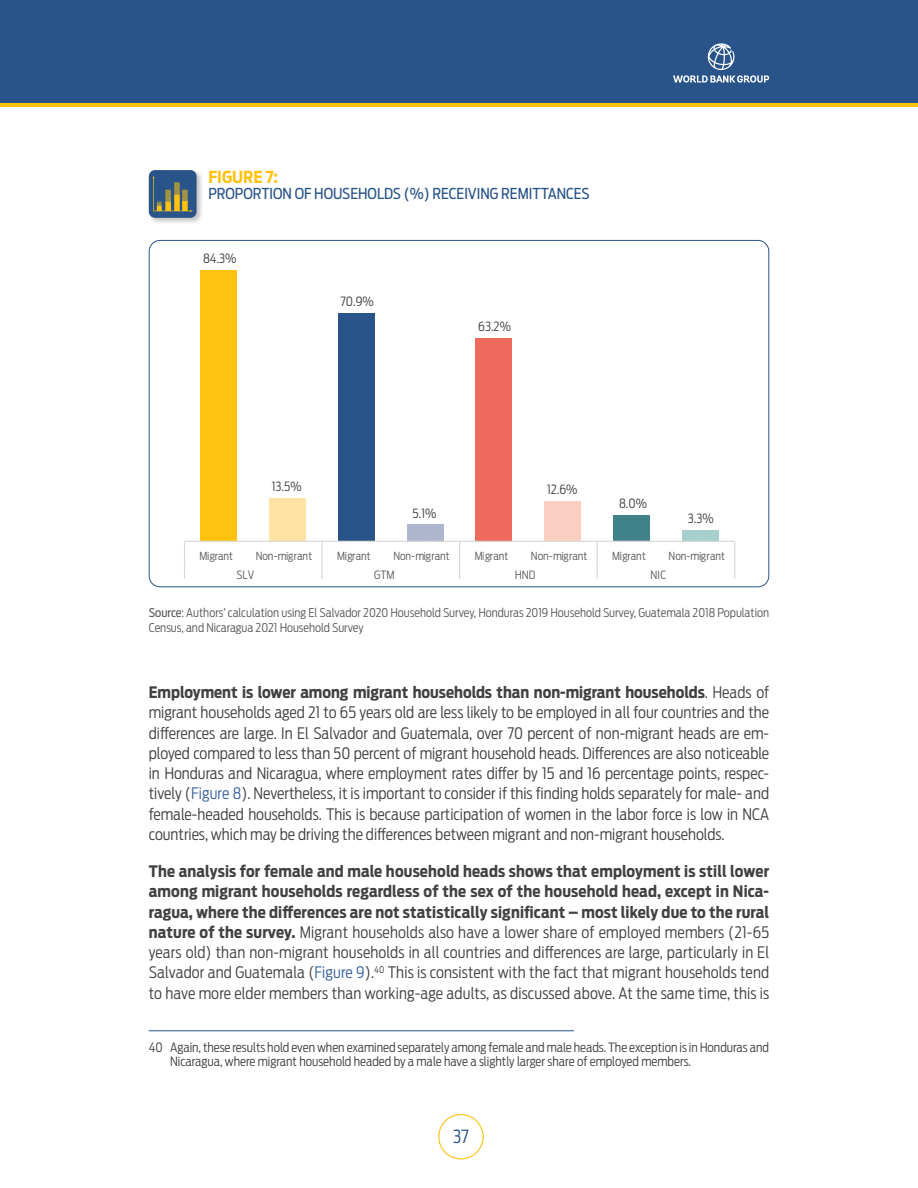
<style>
.page{position:relative;width:918px;height:1188px;background:#fff}
.page>*{position:absolute;margin:0;border:0;box-sizing:border-box;transform-origin:0 0}
.t1{font:300 18px "Antenna Cond";color:#285489}
.t2{font:700 16.5px "Antenna Cond";color:#ffc20e}
.t3{font:300 15.75px/20.2px "Antenna Cond";color:#414042;text-align:justify}
.t4{font:15px "Antenna Cond";color:#285489}
.t5{font:300 12.75px/13.5px "Antenna Cond";color:#414042}
.t6{font:300 12.6px "Antenna Cond";color:#414141}
.t7{font:300 12px/15px "Antenna Cond";color:#58595b}
.t8{font:300 11.4px "Antenna Cond";letter-spacing:.005em;color:#595a5a}
.t9{font:300 11.1px "Antenna Cond";letter-spacing:-.005em;color:#595a5a}
.s1{font-weight:400}
.s2{font-weight:700}
.s3{color:#39629b}
</style>
<div class="page">
<div style="left:0;top:0;width:918px;height:107px;background:#ffc20e"></div>
<div style="left:0;top:0;width:918px;height:103px;background:#285489"></div>
<img style="left:708px;top:43px;width:26px;height:27px">
<svg style="left:673px;top:75px;width:96px;height:8px"></svg>
<div style="left:438px;top:1114px;width:46px;height:45px;border:1px solid #ffc20e;border-radius:50%"></div>
<hr style="left:149px;top:1030px;width:425px;height:1px;background:#285489">
<div style="left:147px;top:168px;width:57px;height:58px;background:#000;opacity:.25"></div>
<div style="left:149px;top:170px;width:48px;height:48px;background:#285489;border-radius:6px"></div>
<svg style="left:152px;top:176px;width:41px;height:36px"></svg>
<div style="left:201px;top:270px;width:36px;height:271px;background:#ffc20e"></div>
<div style="left:269px;top:498px;width:37px;height:43px;background:#ffe3a5"></div>
<div style="left:338px;top:314px;width:36px;height:227px;background:#285489"></div>
<div style="left:407px;top:525px;width:36px;height:16px;background:#afb6cf"></div>
<div style="left:476px;top:338px;width:36px;height:203px;background:#ed6a5c"></div>
<div style="left:545px;top:501px;width:36px;height:40px;background:#facfc1"></div>
<div style="left:613px;top:516px;width:36px;height:25px;background:#41828a"></div>
<div style="left:682px;top:531px;width:36px;height:10px;background:#a5d0ce"></div>
<hr style="left:185px;top:541px;width:550px;height:1px;background:#dad9d9">
<hr style="left:321px;top:541px;width:2px;height:23px;background:#dad9d9">
<svg style="left:184px;top:541px;width:1px;height:38px"></svg>
<svg style="left:321px;top:564px;width:2px;height:15px"></svg>
<svg style="left:459px;top:542px;width:1px;height:37px"></svg>
<svg style="left:597px;top:542px;width:1px;height:37px"></svg>
<svg style="left:734px;top:542px;width:1px;height:37px"></svg>
<p class="t2" style="left:208px;top:167px;width:71px">FIGURE 7:</p>
<p class="t4" style="left:208px;top:185px;width:383px">PROPORTION OF HOUSEHOLDS (%) RECEIVING REMITTANCES</p>
<p class="t6" style="left:203px;top:251px;width:35px">84.3%</p>
<p class="t6" style="left:341px;top:294px;width:35px">70.9%</p>
<p class="t6" style="left:478px;top:319px;width:34px">63.2%</p>
<p class="t6" style="left:272px;top:479px;width:31px">13.5%</p>
<p class="t6" style="left:413px;top:505px;width:25px">5.1%</p>
<p class="t6" style="left:547px;top:482px;width:32px">12.6%</p>
<p class="t6" style="left:619px;top:496px;width:29px">8.0%</p>
<p class="t6" style="left:688px;top:511px;width:27px">3.3%</p>
<p class="t9" style="left:200px;top:549px;width:35px">Migrant</p>
<p class="t9" style="left:256px;top:549px;width:58px">Non-migrant</p>
<p class="t9" style="left:337px;top:549px;width:35px">Migrant</p>
<p class="t9" style="left:393px;top:549px;width:58px">Non-migrant</p>
<p class="t9" style="left:475px;top:549px;width:35px">Migrant</p>
<p class="t9" style="left:531px;top:549px;width:58px">Non-migrant</p>
<p class="t9" style="left:612px;top:549px;width:35px">Migrant</p>
<p class="t9" style="left:669px;top:549px;width:58px">Non-migrant</p>
<p class="t8" style="left:237px;top:568px;width:19px">SLV</p>
<p class="t8" style="left:374px;top:568px;width:22px">GTM</p>
<p class="t8" style="left:515px;top:568px;width:22px">HND</p>
<p class="t8" style="left:651px;top:568px;width:17px">NIC</p>
<p class="t7" style="left:149px;top:605px;width:622px"><span class="s1">Source</span>: Authors’ calculation using El Salvador 2020 Household Survey, Honduras 2019 Household Survey, Guatemala 2018 Population<br>Census, and Nicaragua 2021 Household Survey</p>
<p class="t3" style="left:149px;top:682px;width:622px"><span class="s2">Employment is lower among migrant households than non-migrant households</span>. Heads of migrant households aged 21 to 65 years old are less likely to be employed in all four countries and the differences are large. In El Salvador and Guatemala, over 70 percent of non-migrant heads are em&shy;ployed compared to less than 50 percent of migrant household heads. Differences are also noticeable in Honduras and Nicaragua, where employment rates differ by 15 and 16 percentage points, respec&shy;tively (<span class="s3">Figure 8</span>). Nevertheless, it is important to consider if this finding holds separately for male- and female-headed households. This is because participation of women in the labor force is low in NCA countries, which may be driving the differences between migrant and non-migrant households.</p>
<p class="t3" style="left:149px;top:861px;width:622px"><span class="s2">The analysis for female and male household heads shows that employment is still lower among migrant households regardless of the sex of the household head, except in Nica&shy;ragua, where the differences are not statistically significant – most likely due to the rural nature of the survey.</span> Migrant households also have a lower share of employed members (21-65 years old) than non-migrant households in all countries and differences are large, particularly in El Salvador and Guatemala (<span class="s3">Figure 9</span>).<sup>40</sup> This is consistent with the fact that migrant households tend to have more elder members than working-age adults, as discussed above. At the same time, this is</p>
<p class="t5" style="left:170px;top:1041px;width:601px;text-indent:-21px">40 Again, these results hold even when examined separately among female and male heads. The exception is in Honduras and<br>Nicaragua, where migrant household headed by a male have a slightly larger share of employed members.</p>
<p class="t1" style="left:453px;top:1126px;width:17px">37</p>
</div>
